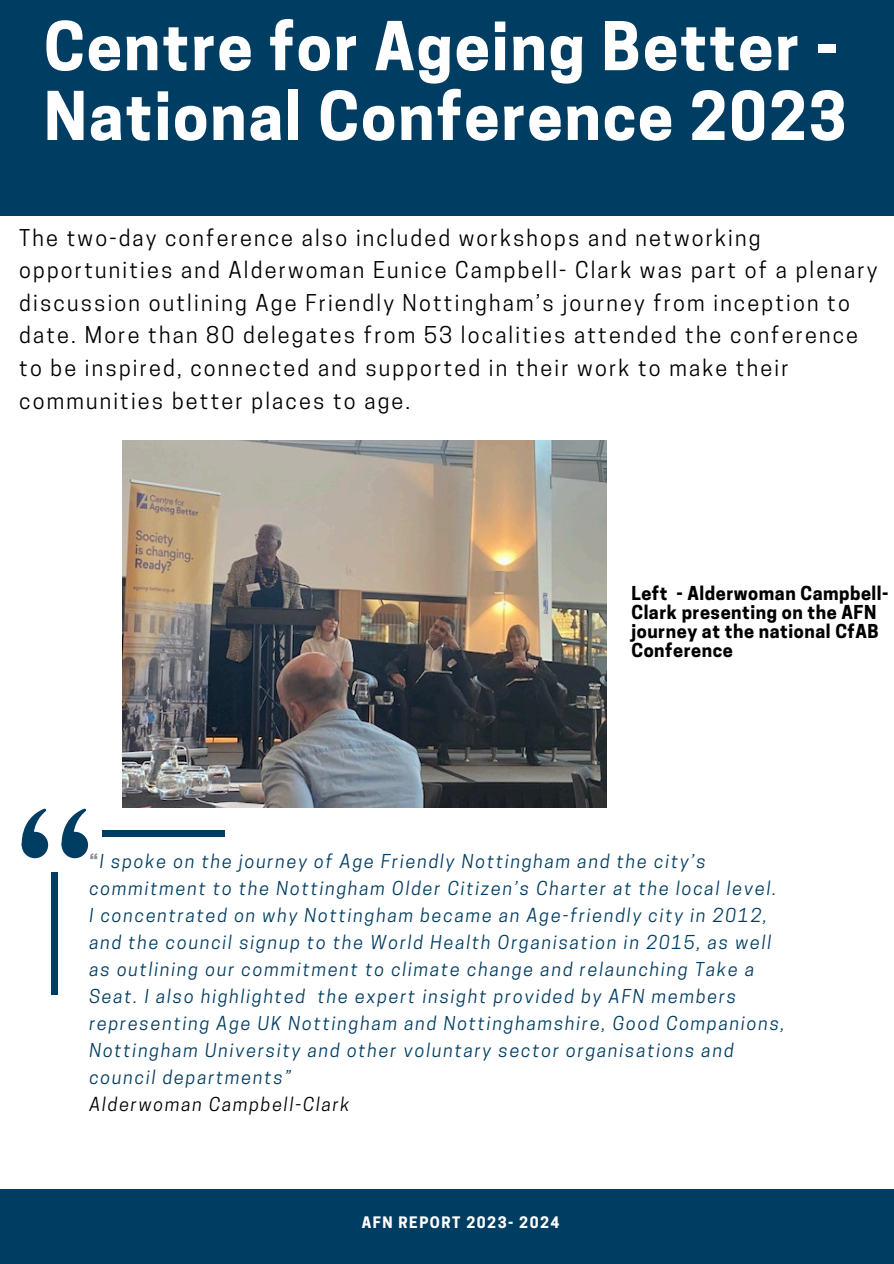
<style>
.page{position:relative;width:894px;height:1264px;background:#fff}
.page>*{position:absolute;margin:0;border:0;box-sizing:border-box;transform-origin:0 0}
.t1{font:700 63px/69.8px "Cooper Hewitt";letter-spacing:.03em;color:#fff}
.t2{font:21.75px/32.5px "Cooper Hewitt";letter-spacing:.1em;color:#000}
.t3{font:italic 18px/27px "Cooper Hewitt";letter-spacing:.1em;color:#003d62}
.t4{font:700 18px/19.2px "Cooper Hewitt";letter-spacing:.03em;color:#000}
.t5{font:italic 18px "Cooper Hewitt";letter-spacing:.1em;color:#000}
.t6{font:700 14.85px "Cooper Hewitt";letter-spacing:.1em;color:#fff}
.s1{font-weight:700;font-style:normal;color:#8b8f93}
</style>
<div class="page">
<div style="left:0;top:0;width:893px;height:216px;background:#003d62"></div>
<div style="left:0;top:1189px;width:893px;height:74px;background:#003d62"></div>
<img style="left:122px;top:441px;width:484px;height:367px">
<div style="left:62px;top:831px;width:26px;height:27px;background:#003d62;border-radius:50%"></div>
<svg style="left:61px;top:808px;width:26px;height:46px"></svg>
<div style="left:22px;top:831px;width:26px;height:27px;background:#003d62;border-radius:50%"></div>
<svg style="left:21px;top:808px;width:26px;height:46px"></svg>
<div style="left:52px;top:872px;width:6px;height:122px;background:#003d62"></div>
<div style="left:102px;top:830px;width:123px;height:7px;background:#003d62"></div>
<p class="t1" style="left:44px;top:20px;width:803px">Centre for Ageing Better -<br>National Conference 2023</p>
<h1 class="t2" style="left:19px;top:224px;width:859px">The two-day conference also included workshops and networking opportunities and Alderwoman Eunice Campbell- Clark was part of a plenary discussion outlining Age Friendly Nottingham’s journey from inception to date. More than 80 delegates from 53 localities attended the conference to be inspired, connected and supported in their work to make their communities better places to age.</h1>
<h3 class="t4" style="left:631px;top:585px;width:259px">Left - Alderwoman Campbell-<br>Clark presenting on the AFN journey at the national CfAB<br>Conference</h3>
<h3 class="t3" style="left:89px;top:850px;width:696px"><span class="s1">“</span>I spoke on the journey of Age Friendly Nottingham and the city’s commitment to the Nottingham Older Citizen’s Charter at the local level.<br>I concentrated on why Nottingham became an Age-friendly city in 2012, and the council signup to the World Health Organisation in 2015, as well as outlining our commitment to climate change and relaunching Take a Seat. I also highlighted the expert insight provided by AFN members representing Age UK Nottingham and Nottinghamshire, Good Companions, Nottingham University and other voluntary sector organisations and council departments”</h3>
<p class="t5" style="left:89px;top:1097px;width:261px">Alderwoman Campbell-Clark</p>
<h2 class="t6" style="left:361px;top:1217px;width:199px">AFN REPORT 2023- 2024</h2>
</div>
